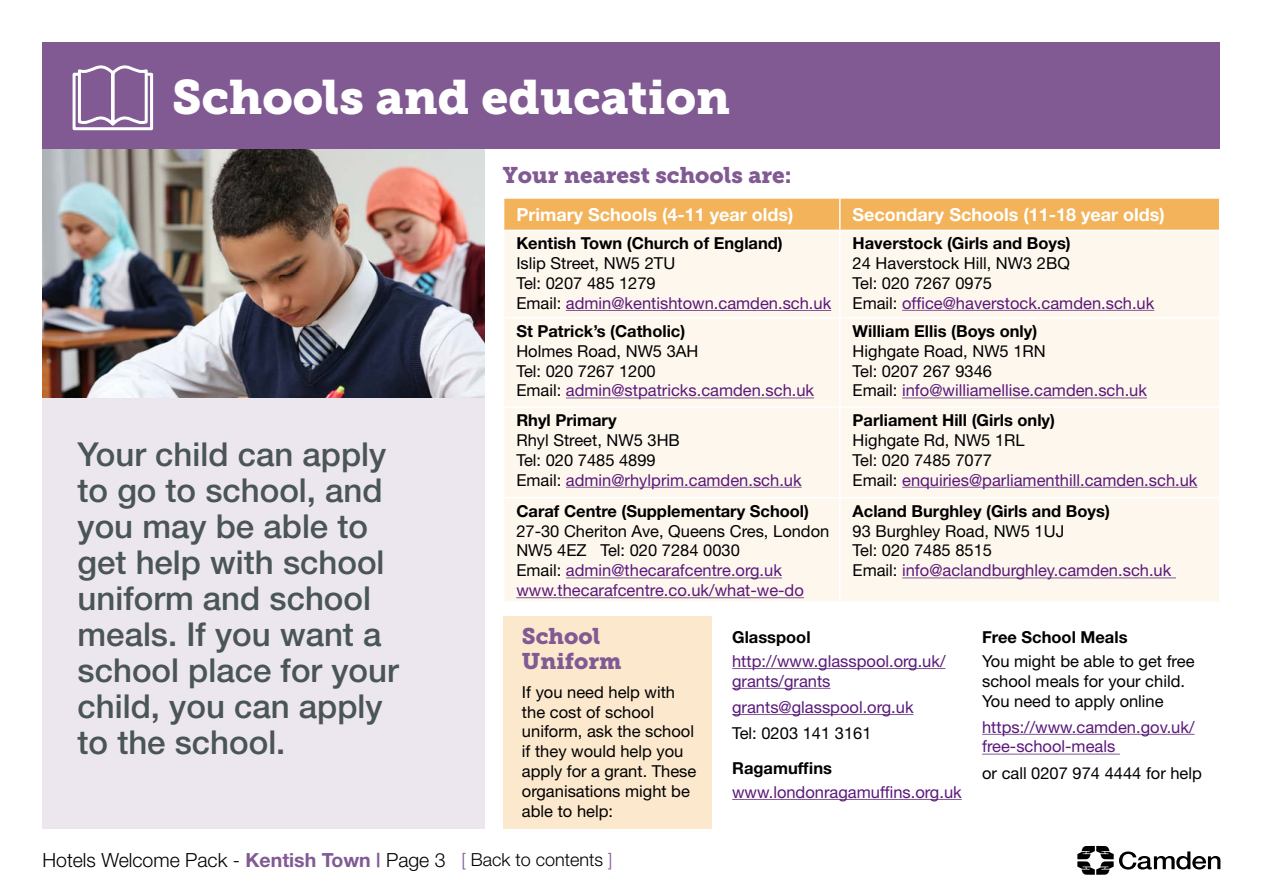
<style>
.page{position:relative;width:1263px;height:893px;background:#fff}
.page>*{position:absolute;margin:0;border:0;box-sizing:border-box;transform-origin:0 0}
.t1{font:48px "Museo Slab 900";color:#fff}
.t2{font:500 33px/36px "Helvetica Neue";color:#4a5555}
.t3{font:22.5px/25.5px "Museo Slab 900";color:#815a94}
.t4{font:300 19.5px "Helvetica Neue";color:#000}
.t5{font:700 18px "Helvetica Neue";color:#fff}
.t6{font:16.5px/19.8px "Helvetica Neue";color:#000}
.t7{font:16.5px/19.8px "Helvetica Neue";color:#5a187a}
.t8{font:700 16.5px "Helvetica Neue";color:#000}
.s1{color:#5a187a}
.s2{color:#000}
.s3{font-weight:700;color:#815a94}
.s4{font-size:18px;color:#815a94}
.s5{font-size:18px}
</style>
<div class="page">
<div style="left:43px;top:89px;width:442px;height:804px;background:#ece6ef"></div>
<div style="left:503px;top:617px;width:208px;height:212px;background:#fbe8cd"></div>
<img style="left:43px;top:149px;width:442px;height:249px">
<div style="left:43px;top:43px;width:1177px;height:106px;background:#815a94"></div>
<div style="left:504px;top:199px;width:715px;height:31px;background:#f2b35a"></div>
<div style="left:504px;top:231px;width:715px;height:370px;background:#fef7ee"></div>
<hr style="left:839px;top:199px;width:2px;height:31px;background:#fff">
<hr style="left:839px;top:231px;width:2px;height:86px;background:#fff">
<hr style="left:503px;top:317px;width:337px;height:2px;background:#fff">
<hr style="left:840px;top:317px;width:380px;height:2px;background:#fff">
<hr style="left:839px;top:319px;width:2px;height:87px;background:#fff">
<hr style="left:503px;top:406px;width:337px;height:2px;background:#fff">
<hr style="left:840px;top:406px;width:380px;height:2px;background:#fff">
<hr style="left:839px;top:408px;width:2px;height:89px;background:#fff">
<hr style="left:503px;top:497px;width:337px;height:2px;background:#fff">
<hr style="left:840px;top:497px;width:380px;height:2px;background:#fff">
<hr style="left:839px;top:499px;width:2px;height:102px;background:#fff">
<hr style="left:566px;top:310px;width:265px;height:1px;background:#815a94">
<hr style="left:902px;top:310px;width:252px;height:1px;background:#815a94">
<hr style="left:566px;top:398px;width:248px;height:1px;background:#815a94">
<hr style="left:902px;top:398px;width:245px;height:1px;background:#815a94">
<hr style="left:566px;top:487px;width:236px;height:1px;background:#815a94">
<hr style="left:902px;top:487px;width:295px;height:1px;background:#815a94">
<hr style="left:566px;top:578px;width:216px;height:1px;background:#815a94">
<hr style="left:516px;top:597px;width:288px;height:1px;background:#815a94">
<hr style="left:902px;top:578px;width:274px;height:1px;background:#815a94">
<hr style="left:732px;top:668px;width:213px;height:1px;background:#815a94">
<hr style="left:732px;top:688px;width:98px;height:1px;background:#815a94">
<hr style="left:732px;top:714px;width:181px;height:1px;background:#815a94">
<hr style="left:732px;top:799px;width:230px;height:1px;background:#815a94">
<hr style="left:982px;top:734px;width:212px;height:1px;background:#815a94">
<hr style="left:982px;top:754px;width:138px;height:1px;background:#815a94">
<svg style="left:72px;top:65px;width:82px;height:66px"></svg>
<div style="left:0;top:829px;width:1263px;height:64px;background:#fff"></div>
<svg style="left:1077px;top:846px;width:143px;height:29px"></svg>
<h1 class="t1" style="left:172px;top:69px;width:559px">Schools and education</h1>
<h3 class="t3" style="left:503px;top:162px;width:290px">Your nearest schools are:</h3>
<p class="t5" style="left:516px;top:204px;width:278px">Primary Schools (4-11 year olds)</p>
<p class="t5" style="left:853px;top:204px;width:314px">Secondary Schools (11-18 year olds)</p>
<p class="t8" style="left:516px;top:233px;width:268px">Kentish Town (Church of England)</p>
<p class="t6" style="left:516px;top:253px;width:316px">Islip Street, NW5 2TU<br>Tel: 0207 485 1279<br>Email: <span class="s1">admin@kentishtown.camden.sch.uk</span></p>
<p class="t8" style="left:853px;top:233px;width:220px">Haverstock (Girls and Boys)</p>
<p class="t6" style="left:853px;top:253px;width:303px">24 Haverstock Hill, NW3 2BQ<br>Tel: 020 7267 0975<br>Email: <span class="s1">office@haverstock.camden.sch.uk</span></p>
<h2 class="t2" style="left:78px;top:436px;width:323px">Your child can apply to go to school, and you may be able to get help with school uniform and school meals. If you want a school place for your child, you can apply to the school.</h2>
<p class="t8" style="left:516px;top:321px;width:170px">St Patrick’s (Catholic)</p>
<p class="t6" style="left:516px;top:341px;width:299px">Holmes Road, NW5 3AH<br>Tel: 020 7267 1200<br>Email: <span class="s1">admin@stpatricks.camden.sch.uk</span></p>
<p class="t8" style="left:516px;top:410px;width:102px">Rhyl Primary</p>
<p class="t6" style="left:516px;top:430px;width:287px">Rhyl Street, NW5 3HB<br>Tel: 020 7485 4899<br>Email: <span class="s1">admin@rhylprim.camden.sch.uk</span></p>
<p class="t8" style="left:516px;top:501px;width:294px">Caraf Centre (Supplementary School)</p>
<p class="t7" style="left:516px;top:521px;width:315px"><span class="s2">27-30 Cheriton Ave, Queens Cres, London NW5 4EZ Tel: 020 7284 0030<br>Email:</span> admin@thecarafcentre.org.uk www.thecarafcentre.co.uk/what-we-do</p>
<p class="t8" style="left:853px;top:321px;width:186px">William Ellis (Boys only)</p>
<p class="t6" style="left:853px;top:341px;width:296px">Highgate Road, NW5 1RN<br>Tel: 0207 267 9346<br>Email: <span class="s1">info@williamellise.camden.sch.uk</span></p>
<p class="t8" style="left:853px;top:410px;width:204px">Parliament Hill (Girls only)</p>
<p class="t6" style="left:853px;top:430px;width:346px">Highgate Rd, NW5 1RL<br>Tel: 020 7485 7077<br>Email: <span class="s1">enquiries@parliamenthill.camden.sch.uk</span></p>
<p class="t8" style="left:853px;top:501px;width:259px">Acland Burghley (Girls and Boys)</p>
<p class="t6" style="left:853px;top:521px;width:320px">93 Burghley Road, NW5 1UJ<br>Tel: 020 7485 8515<br>Email: <span class="s1">info@aclandburghley.camden.sch.uk</span></p>
<h3 class="t3" style="left:522px;top:623px;width:101px">School<br>Uniform</h3>
<p class="t6" style="left:522px;top:682px;width:176px">If you need help with the cost of school uniform, ask the school if they would help you apply for a grant. These organisations might be able to help:</p>
<p class="t8" style="left:732px;top:627px;width:80px">Glasspool</p>
<p class="t7" style="left:732px;top:651px;width:215px">http://www.glasspool.org.uk/ grants/grants</p>
<p class="t7" style="left:732px;top:697px;width:183px">grants@glasspool.org.uk</p>
<p class="t6" style="left:732px;top:723px;width:141px">Tel: 0203 141 3161</p>
<p class="t8" style="left:732px;top:758px;width:101px">Ragamuffins</p>
<p class="t7" style="left:732px;top:782px;width:231px">www.londonragamuffins.org.uk</p>
<p class="t8" style="left:982px;top:627px;width:147px">Free School Meals</p>
<p class="t6" style="left:982px;top:651px;width:214px">You might be able to get free school meals for your child.<br>You need to apply online</p>
<p class="t7" style="left:982px;top:717px;width:214px">https://www.camden.gov.uk/ free-school-meals</p>
<p class="t6" style="left:982px;top:763px;width:221px">or call 0207 974 4444 for help</p>
<p class="t4" style="left:43px;top:848px;width:571px">Hotels Welcome Pack - <span class="s3">Kentish Town |</span> Page 3 <span class="s4">[</span> <span class="s5">Back to contents</span> <span class="s4">]</span></p>
</div>
